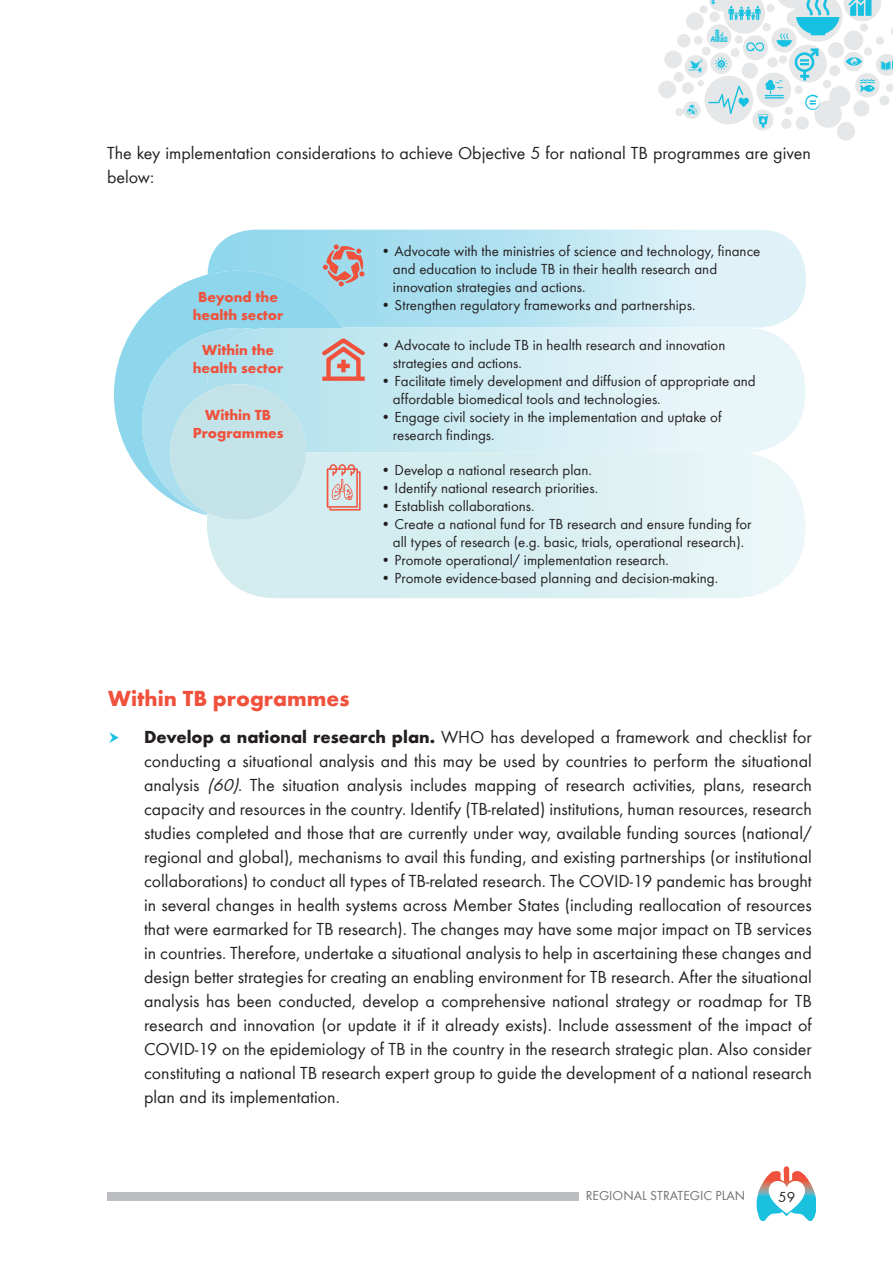
<style>
.page{position:relative;width:893px;height:1263px;background:#fff}
.page>*{position:absolute;margin:0;border:0;box-sizing:border-box;transform-origin:0 0}
.t1{font:700 22.5px "Futura TEE";color:#f0513c}
.t2{font:18px/24px "Futura TEE";color:#231f20;text-align:justify}
.t3{font:15px/18px "Futura TEE";color:#231f20}
.t4{font:700 15px/18px "Futura TEE";color:#f0513c;text-align:center}
.t5{font:13.5px "Futura TEE";color:#6d6e70}
.s1{font-weight:700}
.s2{font-style:italic}
</style>
<div class="page">
<div style="left:683px;top:101px;width:18px;height:18px;background:#e6e7e8;border-radius:50%"></div>
<div style="left:658px;top:80px;width:18px;height:18px;background:#e6e7e8;border-radius:50%"></div>
<div style="left:664px;top:50px;width:18px;height:18px;background:#e6e7e8;border-radius:50%"></div>
<div style="left:686px;top:12px;width:18px;height:18px;background:#e6e7e8;border-radius:50%"></div>
<div style="left:837px;top:122px;width:18px;height:19px;background:#e6e7e8;border-radius:50%"></div>
<svg style="left:752px;top:109px;width:22px;height:22px"></svg>
<div style="left:677px;top:34px;width:14px;height:14px;background:#e6e7e8;border-radius:50%"></div>
<div style="left:682px;top:82px;width:12px;height:12px;background:#e6e7e8;border-radius:50%"></div>
<div style="left:674px;top:72px;width:10px;height:10px;background:#e6e7e8;border-radius:50%"></div>
<div style="left:675px;top:108px;width:9px;height:8px;background:#e6e7e8;border-radius:50%"></div>
<div style="left:781px;top:118px;width:11px;height:11px;background:#e6e7e8;border-radius:50%"></div>
<svg style="left:684px;top:55px;width:24px;height:23px"></svg>
<svg style="left:687px;top:0;width:206px;height:128px"></svg>
<svg style="left:756px;top:1166px;width:60px;height:55px"></svg>
<div style="left:107px;top:1192px;width:472px;height:8px;background:#bbbdc0"></div>
<svg style="left:208px;top:230px;width:598px;height:98px;background:#bfe6f2"></svg>
<svg style="left:114px;top:271px;width:229px;height:203px;fill:#8ed6eb"></svg>
<svg style="left:306px;top:328px;width:499px;height:124px;background:#d7eff4"></svg>
<svg style="left:207px;top:452px;width:598px;height:146px;background:#dcf0f2"></svg>
<svg style="left:142px;top:328px;width:164px;height:192px;background:#bae2eb"></svg>
<svg style="left:327px;top:464px;width:34px;height:46px;background:#dcbbb7"></svg>
<svg style="left:322px;top:338px;width:43px;height:43px;background:#d3a5a2"></svg>
<svg style="left:323px;top:244px;width:41px;height:42px;background:#bfa1a3"></svg>
<p class="t2" style="left:107px;top:141px;width:705px">The key implementation considerations to achieve Objective 5 for national TB programmes are given below:</p>
<p class="t4" style="left:193px;top:288px;width:92px">Beyond the health sector</p>
<p class="t4" style="left:193px;top:341px;width:92px">Within the health sector</p>
<p class="t4" style="left:193px;top:405px;width:92px">Within TB<br>Programmes</p>
<p class="t3" style="left:393px;top:241px;width:369px;text-indent:-12px">• Advocate with the ministries of science and technology, finance and education to include TB in their health research and innovation strategies and actions.</p>
<p class="t3" style="left:381px;top:295px;width:316px">• Strengthen regulatory frameworks and partnerships.</p>
<p class="t3" style="left:393px;top:335px;width:334px;text-indent:-12px">• Advocate to include TB in health research and innovation strategies and actions.</p>
<p class="t3" style="left:393px;top:371px;width:364px;text-indent:-12px">• Facilitate timely development and diffusion of appropriate and affordable biomedical tools and technologies.</p>
<p class="t3" style="left:393px;top:407px;width:330px;text-indent:-12px">• Engage civil society in the implementation and uptake of research findings.</p>
<p class="t3" style="left:381px;top:461px;width:213px">• Develop a national research plan.</p>
<p class="t3" style="left:381px;top:479px;width:219px">• Identify national research priorities.</p>
<p class="t3" style="left:381px;top:497px;width:155px">• Establish collaborations.</p>
<p class="t3" style="left:381px;top:515px;width:372px;text-align:center">• Create a national fund for TB research and ensure funding for all types of research (e.g. basic, trials, operational research).</p>
<p class="t3" style="left:381px;top:551px;width:289px">• Promote operational/ implementation research.</p>
<p class="t3" style="left:381px;top:569px;width:339px">• Promote evidence-based planning and decision-making.</p>
<p class="t1" style="left:108px;top:684px;width:243px">Within TB programmes</p>
<p class="t2" style="left:144px;top:725px;width:669px"><span class="s1">Develop a national research plan.</span> WHO has developed a framework and checklist for conducting a situational analysis and this may be used by countries to perform the situational analysis <span class="s2">(60)</span>. The situation analysis includes mapping of research activities, plans, research capacity and resources in the country. Identify (TB-related) institutions, human resources, research studies completed and those that are currently under way, available funding sources (national/ regional and global), mechanisms to avail this funding, and existing partnerships (or institutional collaborations) to conduct all types of TB-related research. The COVID-19 pandemic has brought in several changes in health systems across Member States (including reallocation of resources that were earmarked for TB research). The changes may have some major impact on TB services in countries. Therefore, undertake a situational analysis to help in ascertaining these changes and design better strategies for creating an enabling environment for TB research. After the situational analysis has been conducted, develop a comprehensive national strategy or roadmap for TB research and innovation (or update it if it already exists). Include assessment of the impact of COVID-19 on the epidemiology of TB in the country in the research strategic plan. Also consider constituting a national TB research expert group to guide the development of a national research plan and its implementation.</p>
<p class="t5" style="left:586px;top:1187px;width:161px">REGIONAL STRATEGIC PLAN</p>
<p class="t3" style="left:778px;top:1188px;width:19px">59</p>
</div>
